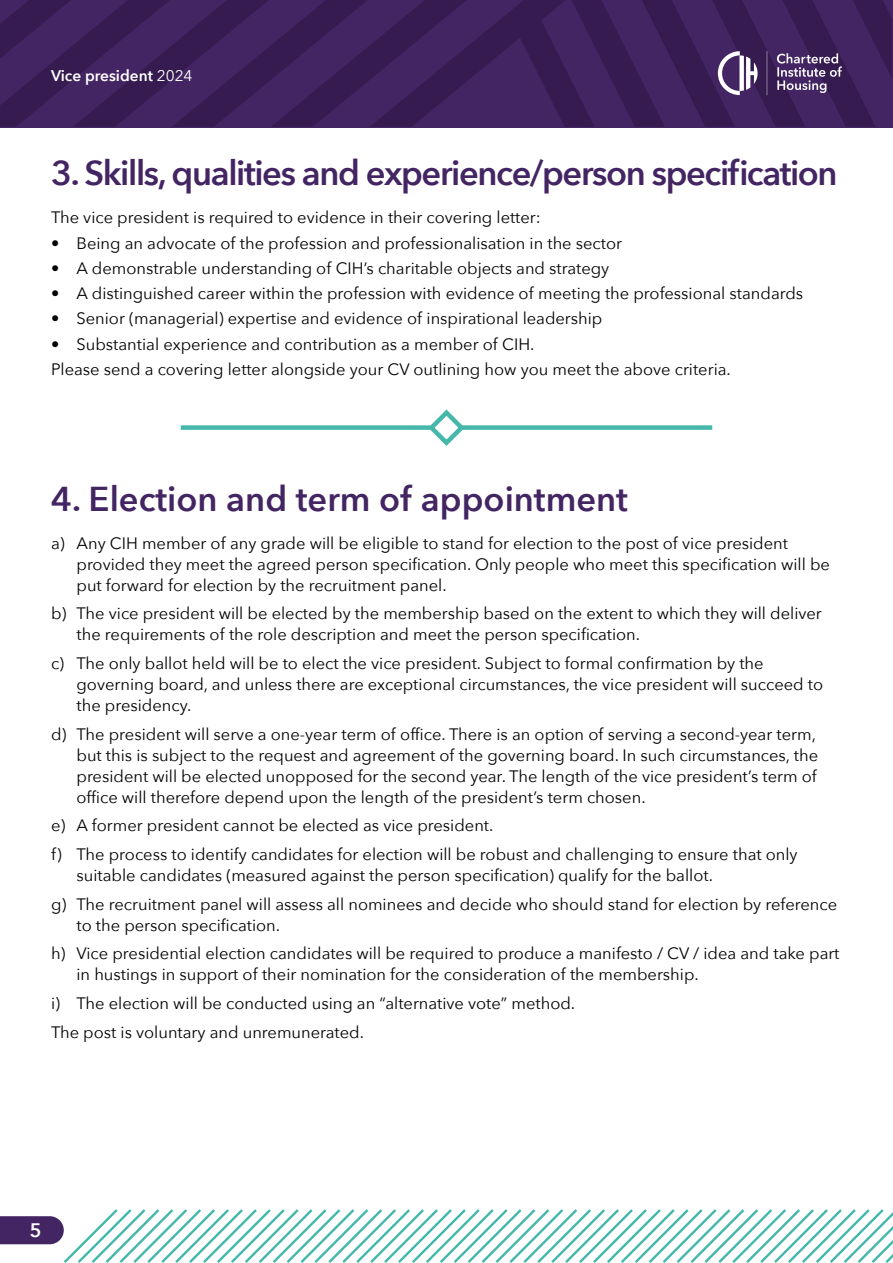
<style>
.page{position:relative;width:893px;height:1263px;background:#fff}
.page>*{position:absolute;margin:0;border:0;box-sizing:border-box;transform-origin:0 0}
.t1{font:600 34.5px "Avenir Next";letter-spacing:-.04em;color:#442563}
.t2{font:600 34.5px "Avenir Next";color:#442563}
.t3{font:600 19.5px "Avenir Next";color:#fff}
.t4{font:16.5px/21px "Avenir Next";color:#000}
.t5{font:600 15.45px "Avenir Next";color:#fff}
.s1{font-weight:400}
</style>
<div class="page">
<svg style="left:0;top:0;width:892px;height:127px;fill:#442563"></svg>
<svg style="left:777px;top:53px;width:65px;height:40px"></svg>
<svg style="left:718px;top:51px;width:40px;height:44px"></svg>
<svg style="left:767px;top:51px;width:1px;height:44px"></svg>
<svg style="left:0;top:1209px;width:893px;height:54px"></svg>
<div style="left:181px;top:425px;width:531px;height:5px;background:#45b8ab"></div>
<svg style="left:425px;top:409px;width:43px;height:37px"></svg>
<p class="t5" style="left:51px;top:62px;width:143px">Vice president <span class="s1">2024</span></p>
<h1 class="t1" style="left:51px;top:144px;width:788px">3. Skills, qualities and experience/person specification</h1>
<p class="t4" style="left:51px;top:207px;width:491px">The vice president is required to evidence in their covering letter:</p>
<p class="t4" style="left:51px;top:232px;width:573px">• Being an advocate of the profession and professionalisation in the sector</p>
<p class="t4" style="left:51px;top:257px;width:560px">• A demonstrable understanding of CIH’s charitable objects and strategy</p>
<p class="t4" style="left:51px;top:282px;width:754px">• A distinguished career within the profession with evidence of meeting the professional standards</p>
<p class="t4" style="left:51px;top:307px;width:553px">• Senior (managerial) expertise and evidence of inspirational leadership</p>
<p class="t4" style="left:51px;top:331px;width:681px;line-height:25.2px">• Substantial experience and contribution as a member of CIH.<br>Please send a covering letter alongside your CV outlining how you meet the above criteria.</p>
<h1 class="t2" style="left:51px;top:469px;width:578px">4. Election and term of appointment</h1>
<p class="t4" style="left:77px;top:532px;width:755px;text-indent:-26px">a) Any CIH member of any grade will be eligible to stand for election to the post of vice president provided they meet the agreed person specification. Only people who meet this specification will be put forward for election by the recruitment panel.</p>
<p class="t4" style="left:77px;top:602px;width:747px;text-indent:-26px">b) The vice president will be elected by the membership based on the extent to which they will deliver the requirements of the role description and meet the person specification.</p>
<p class="t4" style="left:77px;top:652px;width:748px;text-indent:-26px">c) The only ballot held will be to elect the vice president. Subject to formal confirmation by the governing board, and unless there are exceptional circumstances, the vice president will succeed to the presidency.</p>
<p class="t4" style="left:77px;top:723px;width:743px;text-indent:-26px">d) The president will serve a one-year term of office. There is an option of serving a second-year term, but this is subject to the request and agreement of the governing board. In such circumstances, the president will be elected unopposed for the second year. The length of the vice president’s term of office will therefore depend upon the length of the president’s term chosen.</p>
<p class="t4" style="left:51px;top:811px;width:748px;line-height:28.7px">e) A former president cannot be elected as vice president.<br>f) The process to identify candidates for election will be robust and challenging to ensure that only</p>
<p class="t4" style="left:51px;top:860px;width:788px;line-height:28.7px;text-indent:26px">suitable candidates (measured against the person specification) qualify for the ballot.<br>g) The recruitment panel will assess all nominees and decide who should stand for election by reference</p>
<p class="t4" style="left:51px;top:910px;width:790px;line-height:28.7px;text-indent:26px">to the person specification.<br>h) Vice presidential election candidates will be required to produce a manifesto / CV / idea and take part</p>
<p class="t4" style="left:51px;top:960px;width:649px;line-height:28.7px;text-indent:26px">in hustings in support of their nomination for the consideration of the membership. i) The election will be conducted using an “alternative vote” method.<br>The post is voluntary and unremunerated.</p>
<p class="t3" style="left:30px;top:1214px;width:13px">5</p>
</div>
